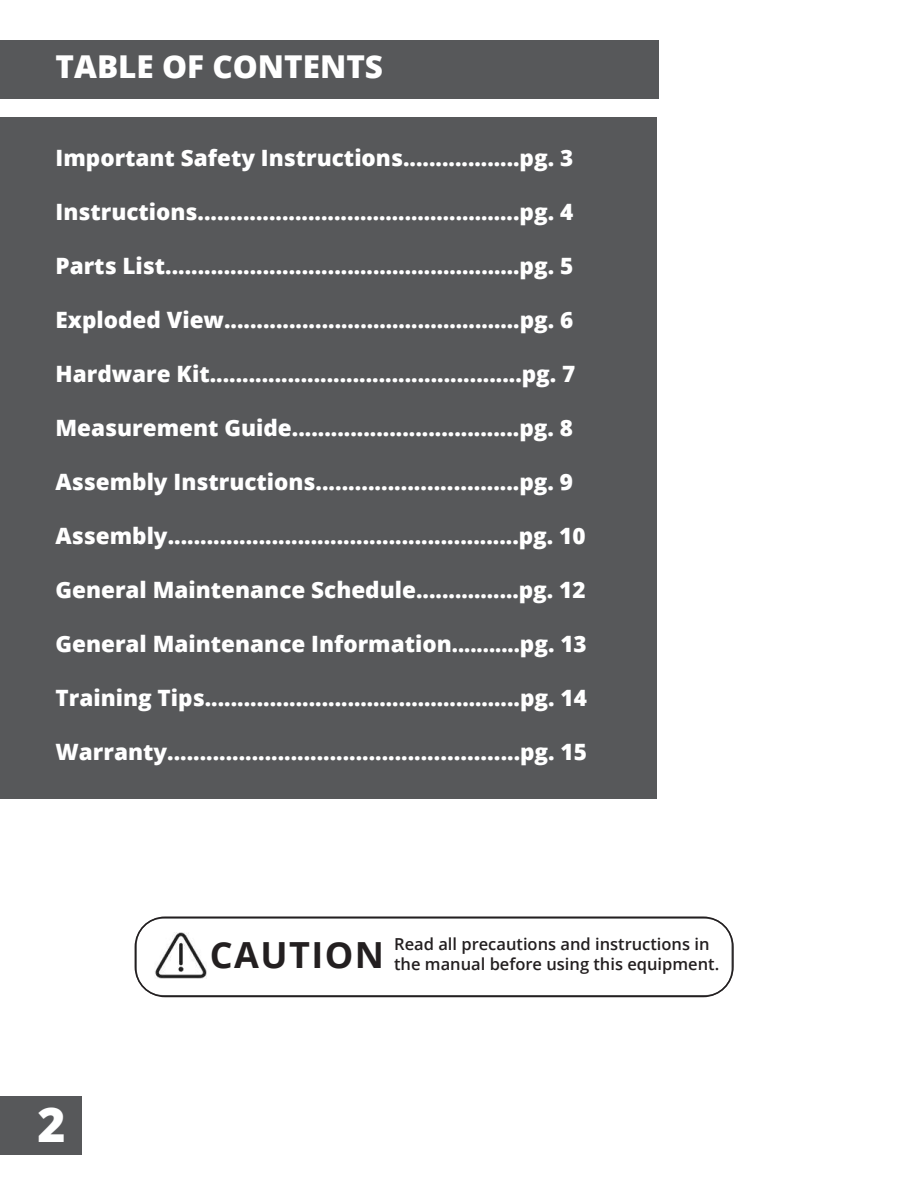
<style>
.page{position:relative;width:918px;height:1188px;background:#fff}
.page>*{position:absolute;margin:0;border:0;box-sizing:border-box;transform-origin:0 0}
.t1{font:800 48px "Open Sans";color:#fff}
.t2{font:700 36px "Open Sans";letter-spacing:.04em;color:#231f20}
.t3{font:800 31.5px "Open Sans";color:#fff}
.t4{font:800 22.5px "Open Sans";color:#fff}
.t5{font:600 16.5px/19.8px "Open Sans";color:#231f20}
</style>
<div class="page">
<div style="left:0;top:1096px;width:81px;height:59px;background:#57585a"></div>
<div style="left:0;top:40px;width:658px;height:59px;background:#57585a"></div>
<div style="left:0;top:118px;width:657px;height:681px;background:#57585a"></div>
<img style="left:154px;top:933px;width:52px;height:45px">
<div style="left:135px;top:916px;width:599px;height:81px;border:2px solid #231f20;border-radius:30px"></div>
<h3 class="t3" style="left:56px;top:43px;width:329px">TABLE OF CONTENTS</h3>
<p class="t4" style="left:56px;top:140px;width:519px">Important Safety Instructions..................pg. 3</p>
<p class="t4" style="left:56px;top:194px;width:519px">Instructions..................................................pg. 4</p>
<p class="t4" style="left:56px;top:248px;width:519px">Parts List.......................................................pg. 5</p>
<p class="t4" style="left:56px;top:302px;width:519px">Exploded View..............................................pg. 6</p>
<p class="t4" style="left:56px;top:356px;width:521px">Hardware Kit................................................pg. 7</p>
<p class="t4" style="left:56px;top:410px;width:519px">Measurement Guide...................................pg. 8</p>
<p class="t4" style="left:56px;top:464px;width:519px">Assembly Instructions...............................pg. 9</p>
<p class="t4" style="left:56px;top:518px;width:532px">Assembly......................................................pg. 10</p>
<p class="t4" style="left:56px;top:572px;width:532px">General Maintenance Schedule................pg. 12</p>
<p class="t4" style="left:56px;top:626px;width:533px">General Maintenance Information...........pg. 13</p>
<p class="t4" style="left:56px;top:680px;width:533px">Training Tips.................................................pg. 14</p>
<p class="t4" style="left:56px;top:734px;width:533px">Warranty......................................................pg. 15</p>
<h1 class="t1" style="left:37px;top:1088px;width:30px">2</h1>
<h2 class="t2" style="left:210px;top:929px;width:176px">CAUTION</h2>
<p class="t5" style="left:394px;top:934px;width:327px">Read all precautions and instructions in the manual before using this equipment.</p>
</div>
